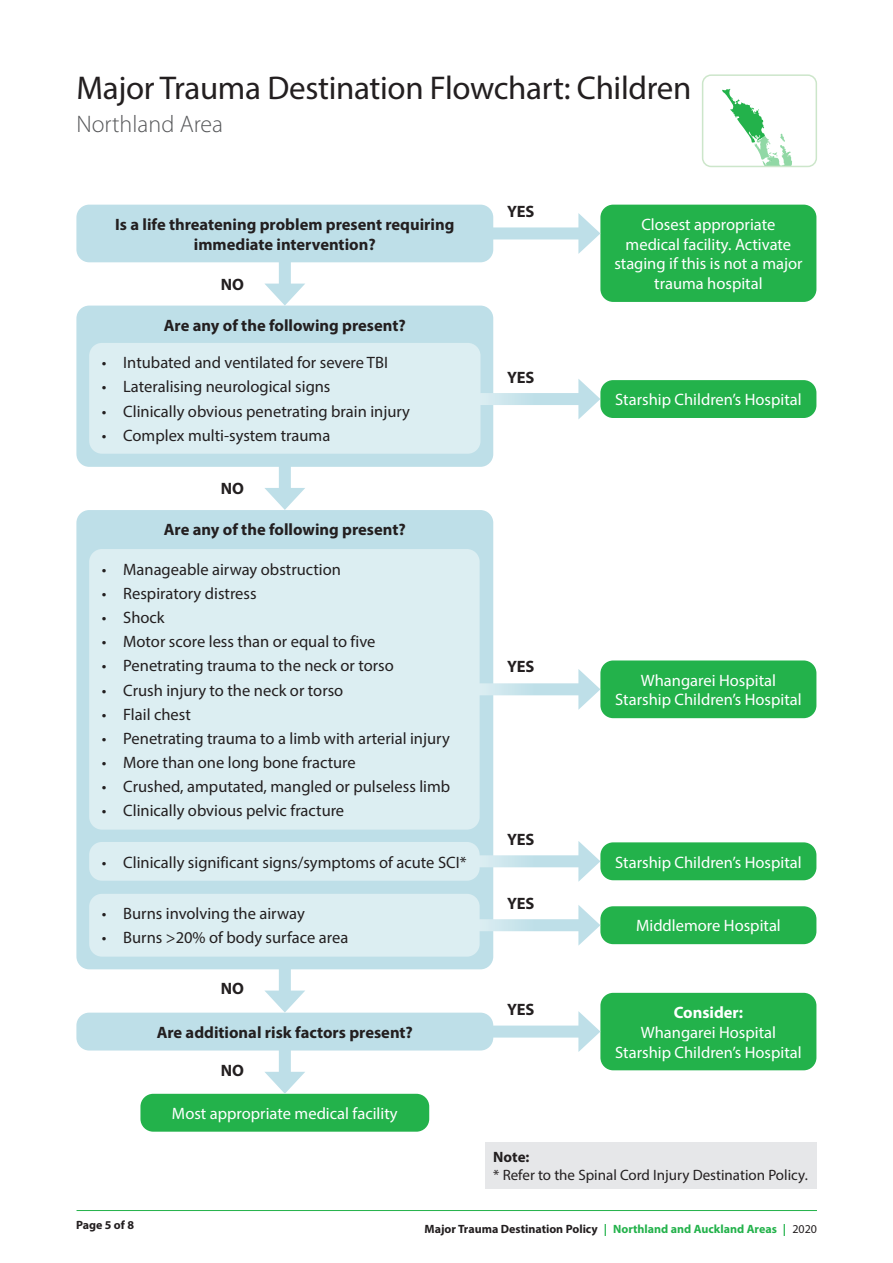
<style>
.page{position:relative;width:893px;height:1263px;background:#fff}
.page>*{position:absolute;margin:0;border:0;box-sizing:border-box;transform-origin:0 0}
.t1{font:33px "Myriad Pro";letter-spacing:-.01em;color:#231f20}
.t2{font:300 24px "Myriad Pro";color:#57585a}
.t3{font:16.5px "Myriad Pro";color:#231f20}
.t4{font:16.5px/19.8px "Myriad Pro";color:#fff;text-align:center}
.Sub_sub_Header{font:700 16.5px/19.8px "Myriad Pro";color:#231f20;text-align:center}
.t5{font:700 16.5px "Myriad Pro";color:#fff}
.t6{font:15px "Myriad Pro";color:#231f20}
.t7{font:700 15px "Myriad Pro";color:#231f20}
.t8{font:700 12px "Myriad Pro";color:#231f20}
.s1{color:#23b24b}
.s2{font-weight:400}
</style>
<div class="page">
<hr style="left:77px;top:1210px;width:740px;height:1px;background:#23b24b">
<div style="left:600px;top:205px;width:216px;height:97px;background:#23b24b;border-radius:13px"></div>
<div style="left:478px;top:227px;width:109px;height:12px;background:#bedfe8"></div>
<svg style="left:578px;top:213px;width:22px;height:41px"></svg>
<div style="left:76px;top:205px;width:417px;height:57px;background:#bedfe8;border-radius:13px"></div>
<div style="left:76px;top:1013px;width:417px;height:37px;background:#bedfe8;border-radius:13px"></div>
<div style="left:76px;top:510px;width:417px;height:459px;background:#bedfe8;border-radius:13px"></div>
<div style="left:600px;top:660px;width:216px;height:58px;background:#23b24b;border-radius:13px"></div>
<div style="left:600px;top:906px;width:216px;height:38px;background:#23b24b;border-radius:13px"></div>
<div style="left:600px;top:993px;width:216px;height:77px;background:#23b24b;border-radius:13px"></div>
<div style="left:600px;top:842px;width:216px;height:38px;background:#23b24b;border-radius:13px"></div>
<div style="left:600px;top:380px;width:216px;height:38px;background:#23b24b;border-radius:13px"></div>
<div style="left:76px;top:306px;width:417px;height:161px;background:#bedfe8;border-radius:13px"></div>
<div style="left:89px;top:343px;width:391px;height:111px;background:#dceef2;border-radius:13px"></div>
<svg style="left:480px;top:393px;width:98px;height:12px"></svg>
<svg style="left:578px;top:379px;width:22px;height:40px"></svg>
<svg style="left:480px;top:855px;width:98px;height:12px"></svg>
<svg style="left:578px;top:841px;width:22px;height:41px"></svg>
<svg style="left:480px;top:919px;width:98px;height:12px"></svg>
<svg style="left:578px;top:905px;width:22px;height:41px"></svg>
<div style="left:478px;top:1025px;width:109px;height:12px;background:#bedfe8"></div>
<svg style="left:578px;top:1011px;width:22px;height:41px"></svg>
<div style="left:140px;top:1094px;width:289px;height:38px;background:#23b24b;border-radius:13px"></div>
<svg style="left:722px;top:89px;width:94px;height:77px"></svg>
<div style="left:702px;top:74px;width:115px;height:93px;border:2px solid #cce6ca;border-radius:9px"></div>
<svg style="left:480px;top:683px;width:98px;height:12px"></svg>
<svg style="left:578px;top:669px;width:22px;height:41px"></svg>
<div style="left:279px;top:263px;width:12px;height:29px;background:#bedfe8"></div>
<svg style="left:264px;top:284px;width:41px;height:22px"></svg>
<div style="left:279px;top:467px;width:12px;height:30px;background:#bedfe8"></div>
<svg style="left:265px;top:488px;width:40px;height:22px"></svg>
<div style="left:279px;top:970px;width:12px;height:29px;background:#bedfe8"></div>
<svg style="left:264px;top:990px;width:41px;height:22px"></svg>
<div style="left:279px;top:1051px;width:12px;height:29px;background:#bedfe8"></div>
<svg style="left:264px;top:1072px;width:41px;height:22px"></svg>
<div style="left:485px;top:1142px;width:331px;height:46px;background:#e6e7e9"></div>
<div style="left:89px;top:894px;width:391px;height:63px;background:#dceef2;border-radius:13px"></div>
<div style="left:89px;top:842px;width:391px;height:39px;background:#dceef2;border-radius:13px"></div>
<div style="left:89px;top:549px;width:391px;height:281px;background:#dceef2;border-radius:13px"></div>
<p class="t1" style="left:76px;top:68px;width:616px">Major Trauma Destination Flowchart: Children</p>
<p class="t2" style="left:76px;top:110px;width:148px">Northland Area</p>
<p class="Sub_sub_Header" style="left:115px;top:214px;width:341px">Is a life threatening problem present requiring immediate intervention?</p>
<p class="Sub_sub_Header" style="left:221px;top:274px;width:25px">NO</p>
<p class="Sub_sub_Header" style="left:164px;top:315px;width:243px">Are any of the following present?</p>
<p class="t3" style="left:102px;top:353px;width:288px">• Intubated and ventilated for severe TBI</p>
<p class="t3" style="left:102px;top:377px;width:230px">• Lateralising neurological signs</p>
<p class="t3" style="left:102px;top:401px;width:310px">• Clinically obvious penetrating brain injury</p>
<p class="t3" style="left:102px;top:425px;width:230px">• Complex multi-system trauma</p>
<p class="Sub_sub_Header" style="left:221px;top:478px;width:25px">NO</p>
<p class="Sub_sub_Header" style="left:164px;top:519px;width:243px">Are any of the following present?</p>
<p class="t3" style="left:102px;top:559px;width:241px">• Manageable airway obstruction</p>
<p class="t3" style="left:102px;top:584px;width:156px">• Respiratory distress</p>
<p class="t3" style="left:102px;top:608px;width:64px">• Shock</p>
<p class="t3" style="left:102px;top:632px;width:275px">• Motor score less than or equal to five</p>
<p class="t3" style="left:102px;top:656px;width:293px">• Penetrating trauma to the neck or torso</p>
<p class="t3" style="left:102px;top:680px;width:243px">• Crush injury to the neck or torso</p>
<p class="t3" style="left:102px;top:704px;width:90px">• Flail chest</p>
<p class="t3" style="left:102px;top:728px;width:349px">• Penetrating trauma to a limb with arterial injury</p>
<p class="t3" style="left:102px;top:752px;width:255px">• More than one long bone fracture</p>
<p class="t3" style="left:102px;top:776px;width:350px">• Crushed, amputated, mangled or pulseless limb</p>
<p class="t3" style="left:102px;top:800px;width:244px">• Clinically obvious pelvic fracture</p>
<p class="t3" style="left:102px;top:852px;width:366px">• Clinically significant signs/symptoms of acute SCI*</p>
<p class="t3" style="left:102px;top:904px;width:204px">• Burns involving the airway</p>
<p class="t3" style="left:102px;top:928px;width:248px">• Burns &gt;20% of body surface area</p>
<p class="Sub_sub_Header" style="left:221px;top:978px;width:25px">NO</p>
<p class="Sub_sub_Header" style="left:157px;top:1022px;width:258px">Are additional risk factors present?</p>
<p class="Sub_sub_Header" style="left:221px;top:1060px;width:25px">NO</p>
<p class="t4" style="left:172px;top:1103px;width:227px">Most appropriate medical facility</p>
<p class="Sub_sub_Header" style="left:507px;top:201px;width:29px">YES</p>
<p class="Sub_sub_Header" style="left:507px;top:367px;width:29px">YES</p>
<p class="t4" style="left:614px;top:214px;width:190px">Closest appropriate medical facility. Activate staging if this is not a major trauma hospital</p>
<p class="t4" style="left:615px;top:390px;width:188px">Starship Children’s Hospital</p>
<p class="Sub_sub_Header" style="left:507px;top:656px;width:29px">YES</p>
<p class="Sub_sub_Header" style="left:507px;top:828px;width:29px">YES</p>
<p class="Sub_sub_Header" style="left:507px;top:893px;width:29px">YES</p>
<p class="Sub_sub_Header" style="left:507px;top:999px;width:29px">YES</p>
<p class="t4" style="left:641px;top:670px;width:137px">Whangarei Hospital</p>
<p class="t4" style="left:615px;top:690px;width:188px">Starship Children’s Hospital</p>
<p class="t4" style="left:615px;top:852px;width:188px">Starship Children’s Hospital</p>
<p class="t4" style="left:636px;top:916px;width:146px">Middlemore Hospital</p>
<p class="t5" style="left:674px;top:1002px;width:71px">Consider:</p>
<p class="t4" style="left:641px;top:1022px;width:137px">Whangarei Hospital</p>
<p class="t4" style="left:615px;top:1042px;width:188px">Starship Children’s Hospital</p>
<p class="t7" style="left:493px;top:1147px;width:38px">Note:</p>
<p class="t6" style="left:493px;top:1166px;width:316px">* Refer to the Spinal Cord Injury Destination Policy.</p>
<p class="t8" style="left:76px;top:1217px;width:60px">Page 5 of 8</p>
<p class="t8" style="left:425px;top:1221px;width:394px">Major Trauma Destination Policy <span class="s1">| Northland and Auckland Areas |</span> <span class="s2">2020</span></p>
</div>
